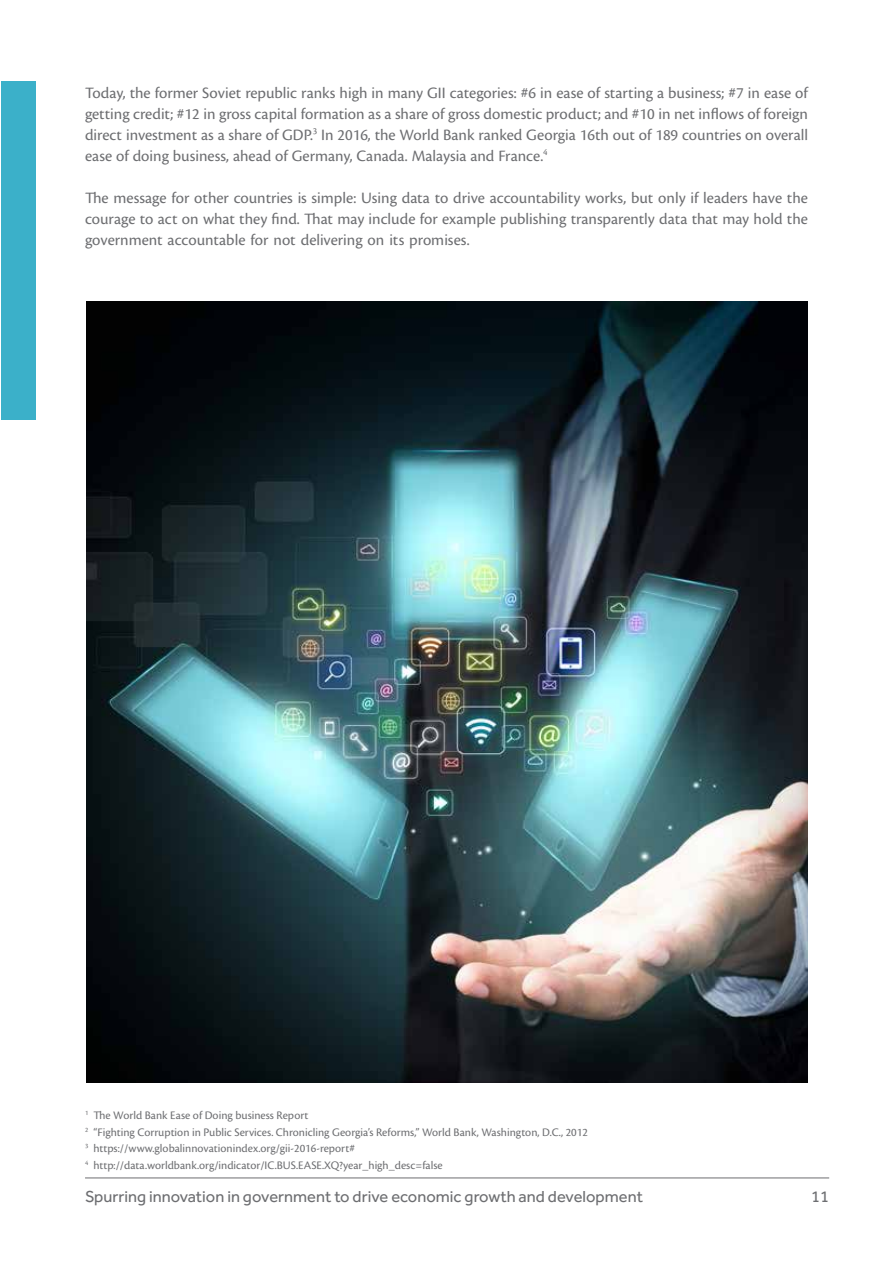
<style>
.page{position:relative;width:893px;height:1263px;background:#fff}
.page>*{position:absolute;margin:0;border:0;box-sizing:border-box;transform-origin:0 0}
.t1{font:16.5px/21px "Cronos Pro";color:#6d6e71;text-align:justify}
.t2{font:16.5px "Effra";color:#6d6e71}
.t3{font:12px/16.5px "Cronos Pro";color:#6d6e71}
</style>
<div class="page">
<hr style="left:85px;top:1177px;width:744px;height:1px;background:#6d6e71">
<div style="left:1px;top:82px;width:34px;height:338px;background:#3bb0c9"></div>
<img style="left:86px;top:302px;width:722px;height:780px">
<p class="t1" style="left:85px;top:82px;width:724px">Today, the former Soviet republic ranks high in many GII categories: #6 in ease of starting a business; #7 in ease of getting credit; #12 in gross capital formation as a share of gross domestic product; and #10 in net inflows of foreign direct investment as a share of GDP.<sup>3</sup> In 2016, the World Bank ranked Georgia 16th out of 189 countries on overall ease of doing business, ahead of Germany, Canada. Malaysia and France.<sup>4</sup></p>
<p class="t1" style="left:85px;top:188px;width:724px">The message for other countries is simple: Using data to drive accountability works, but only if leaders have the courage to act on what they find. That may include for example publishing transparently data that may hold the government accountable for not delivering on its promises.</p>
<p class="t3" style="left:85px;top:1107px;width:504px"><sup>1</sup> The World Bank Ease of Doing business Report<br><sup>2</sup> “Fighting Corruption in Public Services. Chronicling Georgia’s Reforms,” World Bank, Washington, D.C., 2012<br><sup>3</sup> https://www.globalinnovationindex.org/gii-2016-report#<br><sup>4</sup> http://data.worldbank.org/indicator/IC.BUS.EASE.XQ?year_high_desc=false</p>
<p class="t2" style="left:85px;top:1186px;width:559px">Spurring innovation in government to drive economic growth and development</p>
<p class="t2" style="left:811px;top:1186px;width:19px">11</p>
</div>
